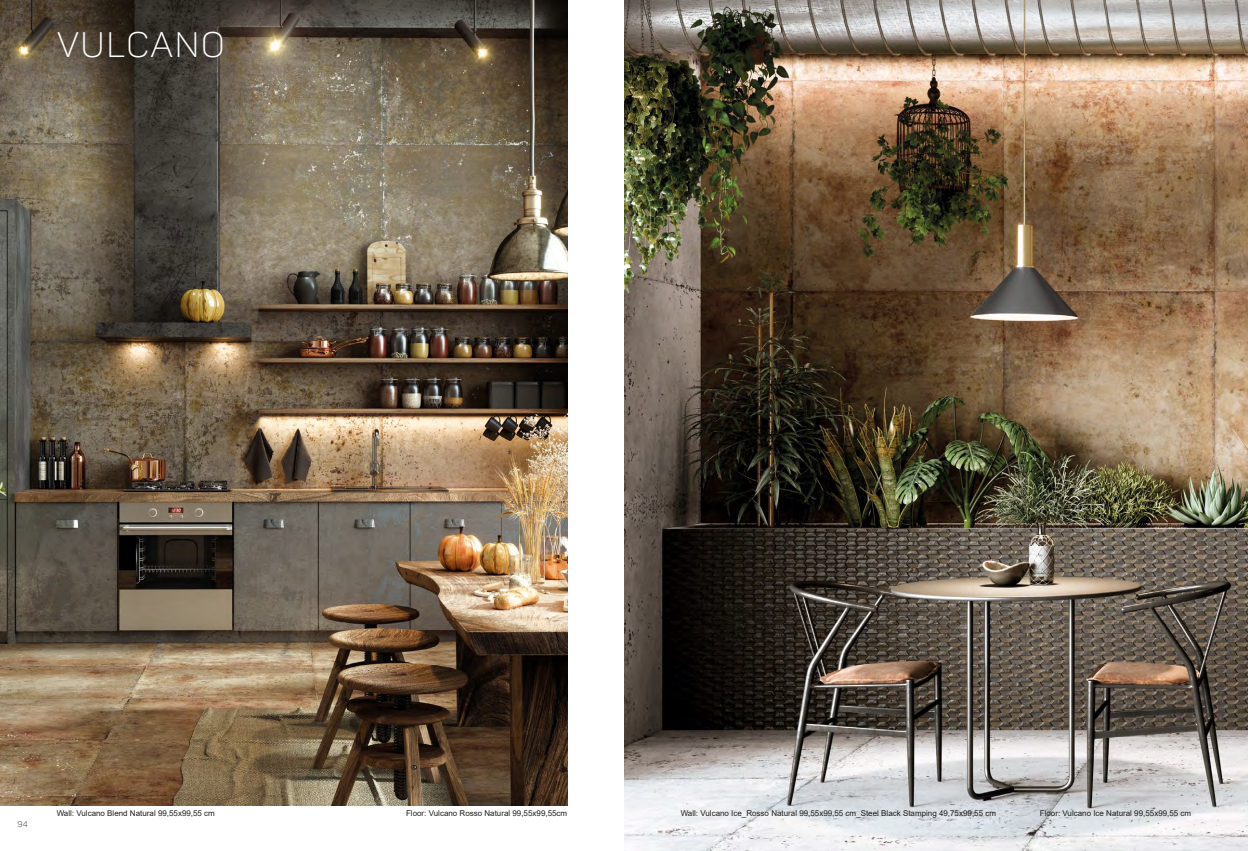
<style>
.page{position:relative;width:1248px;height:851px;background:#fff}
.page>*{position:absolute;margin:0;border:0;box-sizing:border-box;transform-origin:0 0}
.t1{font:300 35px "Panton Demo";letter-spacing:.03em;color:#fff}
.t2{font:8px "Arial";color:#1d1d1b}
.t3{font:300 8px "Panton Demo";color:#1d1d1b}
</style>
<div class="page">
<img style="left:0;top:0;width:567px;height:805px">
<img style="left:624px;top:0;width:623px;height:850px">
<h1 class="t1" style="left:57px;top:24px;width:170px">VULCANO</h1>
<p class="t3" style="left:18px;top:818px;width:12px">94</p>
<p class="t2" style="left:57px;top:807px;width:160px">Wall: Vulcano Blend Natural 99,55x99,55 cm</p>
<p class="t2" style="left:406px;top:807px;width:163px">Floor: Vulcano Rosso Natural 99,55x99,55cm</p>
<p class="t2" style="left:680px;top:807px;width:317px">Wall: Vulcano Ice_Rosso Natural 99,55x99,55 cm_Steel Black Stamping 49,75x99,55 cm</p>
<p class="t2" style="left:1039px;top:807px;width:153px">Floor: Vulcano Ice Natural 99,55x99,55 cm</p>
</div>
